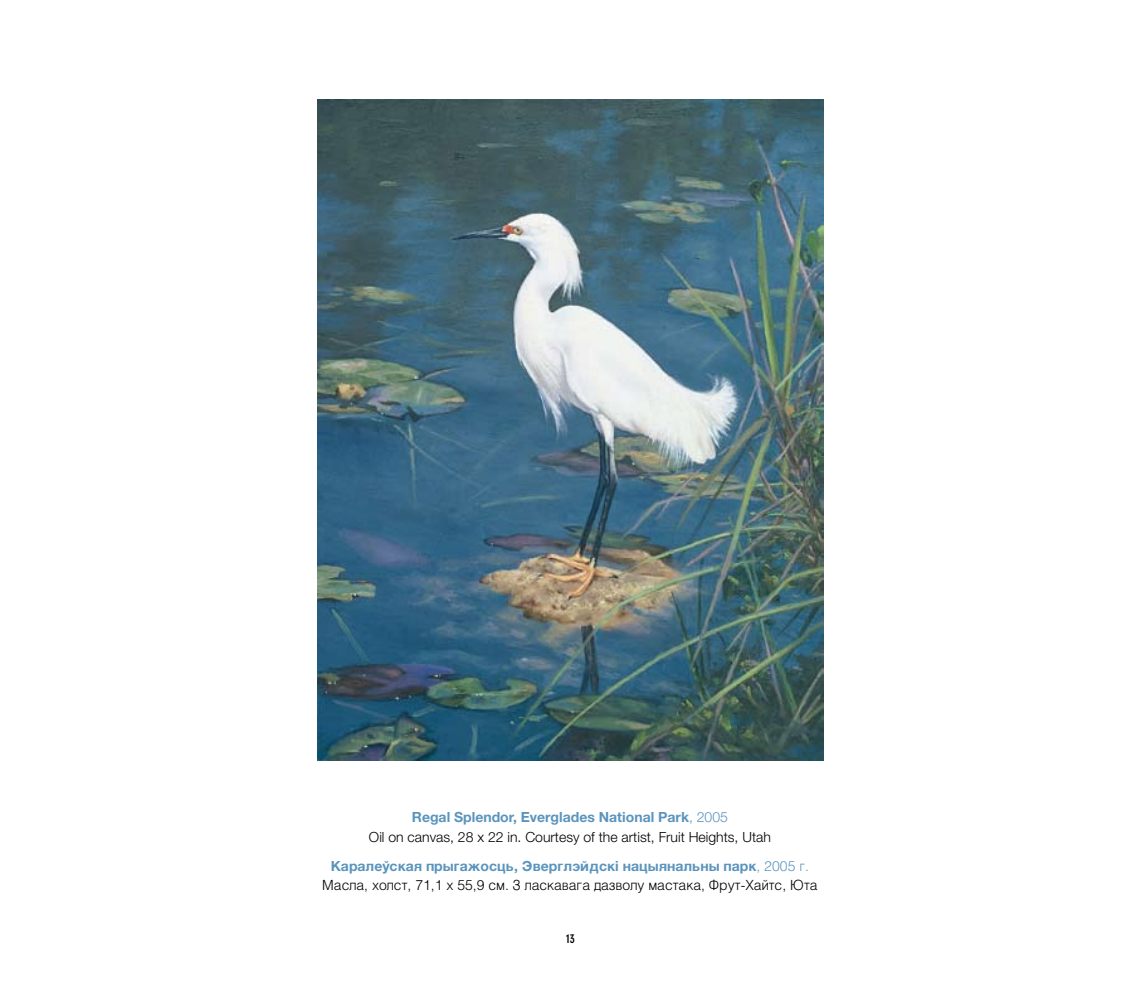
<style>
.page{position:relative;width:1141px;height:993px;background:#fff}
.page>*{position:absolute;margin:0;border:0;box-sizing:border-box;transform-origin:0 0}
.t1{font:300 14px/19.2px "CYR Helvetica";color:#000;text-align:center}
.t2{font:300 14px/19.2px "Helvetica Neue";color:#000;text-align:center}
.t3{font:700 condensed 12.25px "DIN Neuzeit Grotesk";color:#000}
.s1{font-weight:700;color:#5a94bd}
.s2{color:#5a94bd}
</style>
<div class="page">
<img style="left:317px;top:99px;width:507px;height:661px">
<p class="t2" style="left:369px;top:807px;width:403px"><span class="s1">Regal Splendor, Everglades National Park</span><span class="s2">, 2005<br></span>Oil on canvas, 28 x 22 in. Courtesy of the artist, Fruit Heights, Utah</p>
<p class="t1" style="left:322px;top:856px;width:497px"><span class="s1">Rf-hf-ktê-crfz ghs-uf-éjcwm, Ädth-ukäqlcrè yf-wsz-yfkm-ys gf-hr</span><span class="s2">, 2005 u.<br></span>Vfckf, öjkcn, 71,1 ö 55,9 cv. P kfcrfdfuf lfpdjke vfcnfrf, Ahen-Öfqnc, Ñnf</p>
<p class="t3" style="left:566px;top:930px;width:5px">13</p>
</div>
